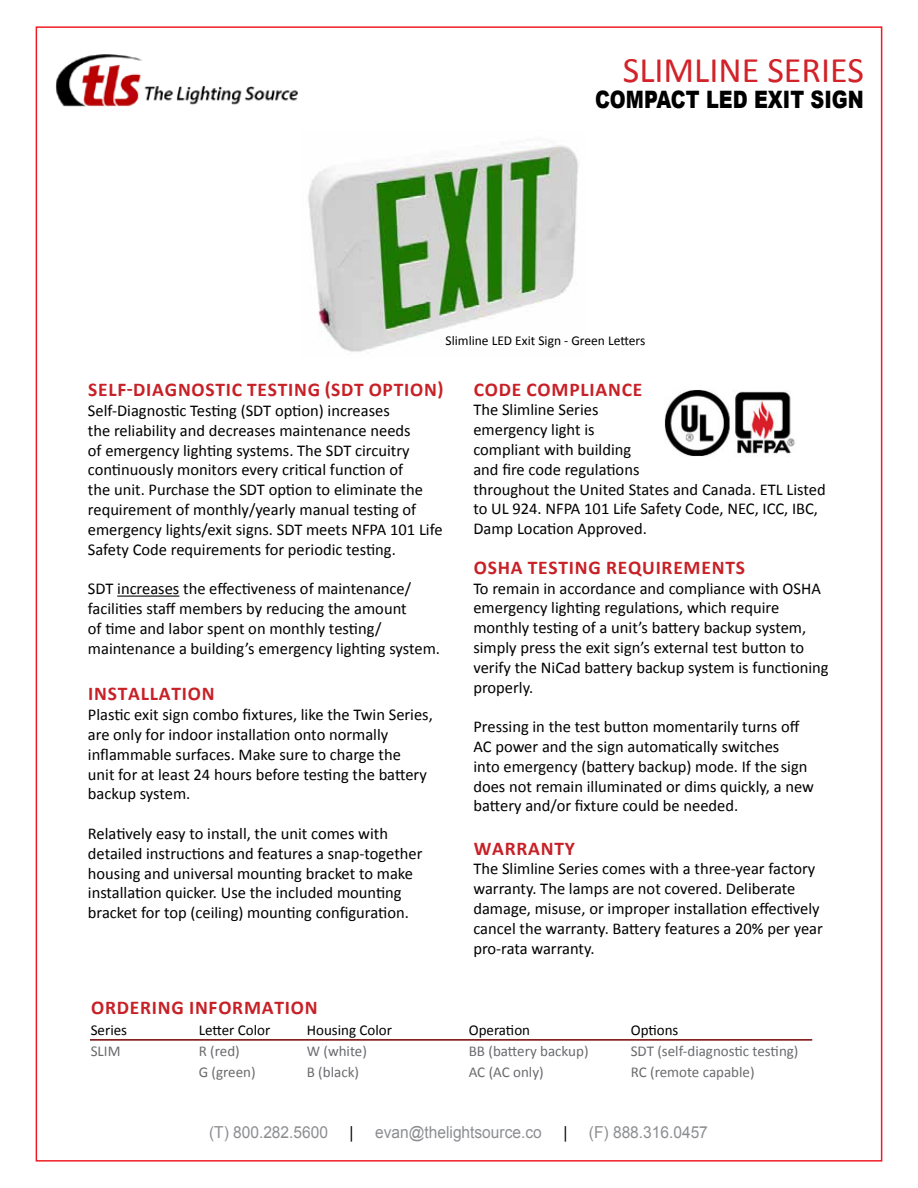
<style>
.page{position:relative;width:918px;height:1188px;background:#fff}
.page>*{position:absolute;margin:0;border:0;box-sizing:border-box;transform-origin:0 0}
.t1{font:36px "Calibri";color:#d2232a}
.t2{font:900 24px "Arial";color:#000;scale:.8 1}
.t3{font:700 19.5px "Calibri";letter-spacing:.04em;color:#c72127}
.t4{font:16.5px/19.8px "Calibri";color:#000}
.t5{font:16.5px "Arial";color:#8c8e91;scale:.94 1}
.t6{font:16.5px "Arial";color:#000;scale:.94 1}
.t7{font:15px "Calibri";color:#6a6b6e}
.t8{font:15px "Calibri";color:#000}
.t9{font:13.5px "Calibri";color:#000}
</style>
<div class="page">
<img style="left:55px;top:54px;width:243px;height:53px">
<hr style="left:117px;top:596px;width:62px;height:1px;background:#000">
<hr style="left:90px;top:1039px;width:722px;height:2px;background:#760405">
<img style="left:308px;top:145px;width:271px;height:207px">
<img style="left:665px;top:390px;width:130px;height:66px">
<h1 class="t1" style="left:623px;top:47px;width:243px">SLIMLINE SERIES</h1>
<h2 class="t2" style="left:595px;top:82px;width:338px">COMPACT LED EXIT SIGN</h2>
<p class="t9" style="left:446px;top:332px;width:201px">Slimline LED Exit Sign - Green Letters</p>
<p class="t3" style="left:88px;top:378px;width:357px">SELF-DIAGNOSTIC TESTING (SDT OPTION)</p>
<p class="t4" style="left:88px;top:400px;width:356px">Self-Diagnostic Testing (SDT option) increases<br>the reliability and decreases maintenance needs<br>of emergency lighting systems. The SDT circuitry continuously monitors every critical function of<br>the unit. Purchase the SDT option to eliminate the requirement of monthly/yearly manual testing of emergency lights/exit signs. SDT meets NFPA 101 Life Safety Code requirements for periodic testing.</p>
<p class="t4" style="left:88px;top:578px;width:354px">SDT increases the effectiveness of maintenance/ facilities staff members by reducing the amount<br>of time and labor spent on monthly testing/ maintenance a building’s emergency lighting system.</p>
<p class="t3" style="left:88px;top:682px;width:128px">INSTALLATION</p>
<p class="t4" style="left:88px;top:704px;width:346px">Plastic exit sign combo fixtures, like the Twin Series, are only for indoor installation onto normally inflammable surfaces. Make sure to charge the<br>unit for at least 24 hours before testing the battery backup system.</p>
<p class="t4" style="left:88px;top:823px;width:336px">Relatively easy to install, the unit comes with detailed instructions and features a snap-together housing and universal mounting bracket to make installation quicker. Use the included mounting bracket for top (ceiling) mounting configuration.</p>
<p class="t3" style="left:474px;top:377px;width:170px">CODE COMPLIANCE</p>
<p class="t4" style="left:473px;top:399px;width:354px">The Slimline Series<br>emergency light is<br>compliant with building<br>and fire code regulations<br>throughout the United States and Canada. ETL Listed to UL 924. NFPA 101 Life Safety Code, NEC, ICC, IBC,<br>Damp Location Approved.</p>
<p class="t3" style="left:474px;top:555px;width:273px">OSHA TESTING REQUIREMENTS</p>
<p class="t4" style="left:473px;top:577px;width:357px">To remain in accordance and compliance with OSHA emergency lighting regulations, which require monthly testing of a unit’s battery backup system, simply press the exit sign’s external test button to verify the NiCad battery backup system is functioning properly.</p>
<p class="t4" style="left:473px;top:716px;width:342px">Pressing in the test button momentarily turns off AC power and the sign automatically switches<br>into emergency (battery backup) mode. If the sign does not remain illuminated or dims quickly, a new battery and/or fixture could be needed.</p>
<p class="t3" style="left:474px;top:836px;width:103px">WARRANTY</p>
<p class="t4" style="left:473px;top:858px;width:351px">The Slimline Series comes with a three-year factory warranty. The lamps are not covered. Deliberate damage, misuse, or improper installation effectively cancel the warranty. Battery features a 20% per year pro-rata warranty.</p>
<p class="t3" style="left:91px;top:995px;width:228px">ORDERING INFORMATION</p>
<p class="t8" style="left:91px;top:1020px;width:38px">Series</p>
<p class="t8" style="left:199px;top:1020px;width:73px">Letter Color</p>
<p class="t8" style="left:307px;top:1020px;width:87px">Housing Color</p>
<p class="t8" style="left:469px;top:1020px;width:63px">Operation</p>
<p class="t8" style="left:631px;top:1020px;width:49px">Options</p>
<p class="t7" style="left:91px;top:1041px;width:31px">SLIM</p>
<p class="t7" style="left:199px;top:1041px;width:43px">R (red)</p>
<p class="t7" style="left:307px;top:1041px;width:62px">W (white)</p>
<p class="t7" style="left:469px;top:1041px;width:121px">BB (battery backup)</p>
<p class="t7" style="left:631px;top:1041px;width:169px">SDT (self-diagnostic testing)</p>
<p class="t7" style="left:199px;top:1062px;width:58px">G (green)</p>
<p class="t7" style="left:307px;top:1062px;width:54px">B (black)</p>
<p class="t7" style="left:469px;top:1062px;width:77px">AC (AC only)</p>
<p class="t7" style="left:631px;top:1062px;width:125px">RC (remote capable)</p>
<p class="t5" style="left:209px;top:1121px;width:128px">(T) 800.282.5600</p>
<p class="t6" style="left:350px;top:1121px;width:6px">|</p>
<p class="t5" style="left:375px;top:1121px;width:179px">evan@thelightsource.co</p>
<p class="t6" style="left:563px;top:1121px;width:6px">|</p>
<p class="t5" style="left:589px;top:1121px;width:128px">(F) 888.316.0457</p>
</div>
